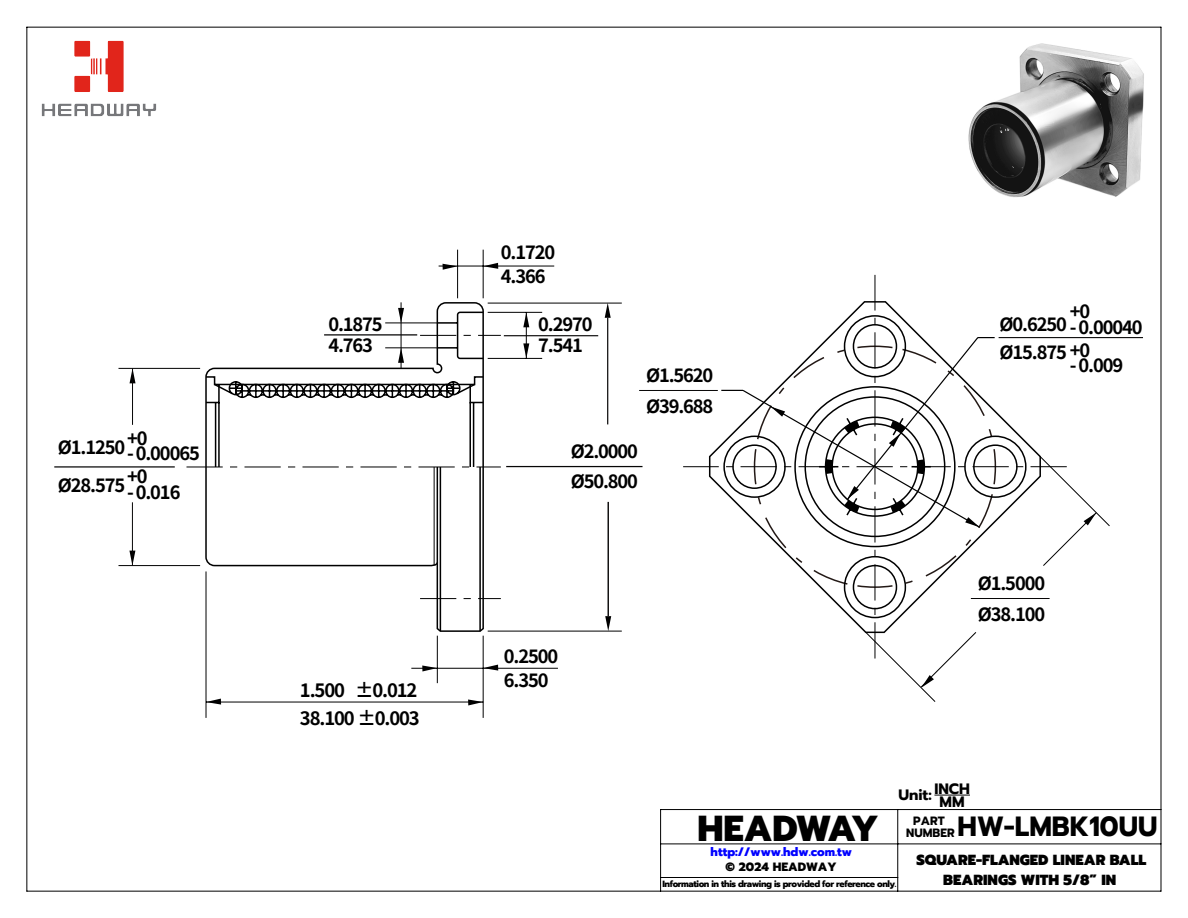
<style>
.page{position:relative;width:1188px;height:918px;background:#fff}
.page>*{position:absolute;margin:0;border:0;box-sizing:border-box;transform-origin:0 0}
.t1{font:800 36px "Prompt";letter-spacing:-.03em;color:#000}
.t2{font:700 27.75px "Prompt";color:#000}
.t3{font:700 18.45px "Taipei Sans TC Beta";letter-spacing:-.06em;color:#000}
.t4{font:700 18.3px/20.5px "Taipei Sans TC Beta";letter-spacing:-.06em;color:#000}
.t5{font:700 15px "Prompt";color:#000}
.t6{font:900 14.55px/20.2px "Prompt";color:#000;text-align:center}
.t7{font:800 12px "Prompt";color:#00f}
.t8{font:800 12px "Prompt";color:#000}
.t9{font:700 12px "Prompt";color:#000}
.t10{font:800 9px "Prompt";letter-spacing:-.045em;color:#000}
</style>
<div class="page">
<hr style="left:26px;top:27px;width:1px;height:864px;background:#000">
<hr style="left:1161px;top:27px;width:1px;height:864px;background:#000">
<hr style="left:27px;top:27px;width:1134px;height:1px;background:#000">
<hr style="left:27px;top:891px;width:1134px;height:1px;background:#000">
<hr style="left:661px;top:809px;width:500px;height:1px;background:#000">
<hr style="left:660px;top:810px;width:1px;height:81px;background:#000">
<hr style="left:661px;top:844px;width:500px;height:1px;background:#000">
<hr style="left:661px;top:877px;width:237px;height:1px;background:#000">
<svg style="left:897px;top:878px;width:1px;height:13px"></svg>
<hr style="left:897px;top:844px;width:1px;height:33px;background:#000">
<hr style="left:897px;top:810px;width:1px;height:34px;background:#000">
<img style="left:41px;top:40px;width:116px;height:77px">
<hr style="left:934px;top:795px;width:36px;height:1px;background:#000">
<img style="left:968px;top:43px;width:176px;height:154px">
<hr style="left:488px;top:303px;width:134px;height:1px;background:#000">
<hr style="left:488px;top:312px;width:54px;height:1px;background:#000">
<hr style="left:488px;top:358px;width:54px;height:1px;background:#000">
<hr style="left:488px;top:631px;width:134px;height:1px;background:#000">
<hr style="left:483px;top:250px;width:1px;height:48px;background:#000">
<hr style="left:457px;top:250px;width:1px;height:48px;background:#000">
<hr style="left:483px;top:636px;width:1px;height:82px;background:#000">
<hr style="left:206px;top:571px;width:1px;height:147px;background:#000">
<hr style="left:437px;top:636px;width:1px;height:47px;background:#000">
<hr style="left:118px;top:565px;width:82px;height:1px;background:#000">
<hr style="left:118px;top:368px;width:82px;height:1px;background:#000">
<hr style="left:206px;top:702px;width:277px;height:1px;background:#000">
<hr style="left:411px;top:668px;width:147px;height:1px;background:#000">
<hr style="left:439px;top:266px;width:115px;height:1px;background:#000">
<hr style="left:526px;top:312px;width:1px;height:46px;background:#000">
<hr style="left:401px;top:302px;width:1px;height:66px;background:#000">
<svg style="left:605px;top:303px;width:6px;height:15px"></svg>
<svg style="left:130px;top:368px;width:6px;height:15px"></svg>
<svg style="left:523px;top:312px;width:6px;height:15px"></svg>
<svg style="left:605px;top:616px;width:6px;height:15px"></svg>
<svg style="left:129px;top:551px;width:6px;height:15px"></svg>
<svg style="left:483px;top:665px;width:15px;height:6px"></svg>
<svg style="left:422px;top:666px;width:15px;height:5px"></svg>
<svg style="left:468px;top:699px;width:15px;height:6px"></svg>
<svg style="left:443px;top:264px;width:15px;height:6px"></svg>
<svg style="left:206px;top:699px;width:15px;height:6px"></svg>
<svg style="left:483px;top:263px;width:15px;height:6px"></svg>
<svg style="left:523px;top:343px;width:6px;height:15px"></svg>
<svg style="left:186px;top:308px;width:315px;height:325px"></svg>
<hr style="left:132px;top:502px;width:1px;height:64px;background:#070606">
<hr style="left:132px;top:368px;width:1px;height:57px;background:#070606">
<hr style="left:54px;top:466px;width:121px;height:2px;background:#070606">
<hr style="left:324px;top:334px;width:93px;height:2px;background:#070606">
<hr style="left:504px;top:335px;width:94px;height:1px;background:#070606">
<hr style="left:608px;top:502px;width:1px;height:114px;background:#070606">
<hr style="left:607px;top:318px;width:1px;height:106px;background:#070606">
<hr style="left:506px;top:466px;width:137px;height:1px;background:#070606">
<svg style="left:683px;top:275px;width:415px;height:413px"></svg>
<hr style="left:639px;top:390px;width:79px;height:1px;background:#070606">
<hr style="left:999px;top:337px;width:144px;height:1px;background:#070606">
<p class="t4" style="left:127px;top:428px;width:22px">+0</p>
<p class="t4" style="left:127px;top:443px;width:74px">- 0.00065</p>
<p class="t4" style="left:58px;top:437px;width:69px">Ø1.1250</p>
<p class="t4" style="left:58px;top:475px;width:91px">Ø28.575 +0</p>
<p class="t4" style="left:127px;top:482px;width:55px">- 0.016</p>
<p class="t4" style="left:501px;top:241px;width:56px;line-height:23.9px">0.1720<br>4.366</p>
<p class="t4" style="left:328px;top:315px;width:56px">0.1875<br>4.763</p>
<p class="t4" style="left:538px;top:315px;width:56px">0.2970<br>7.541</p>
<p class="t4" style="left:646px;top:366px;width:69px">Ø1.5620</p>
<p class="t4" style="left:646px;top:396px;width:69px">Ø39.688</p>
<p class="t4" style="left:571px;top:441px;width:69px">Ø2.0000</p>
<p class="t4" style="left:571px;top:472px;width:69px">Ø50.800</p>
<p class="t4" style="left:1070px;top:302px;width:22px">+0</p>
<p class="t4" style="left:1070px;top:317px;width:74px">- 0.00040</p>
<p class="t4" style="left:1000px;top:315px;width:69px">Ø0.6250</p>
<p class="t4" style="left:1070px;top:340px;width:22px">+0</p>
<p class="t4" style="left:1070px;top:356px;width:55px">- 0.009</p>
<p class="t4" style="left:1000px;top:342px;width:69px">Ø15.875</p>
<p class="t3" style="left:300px;top:680px;width:119px">1.500 ±0.012</p>
<p class="t3" style="left:300px;top:708px;width:121px">38.100 ±0.003</p>
<p class="t4" style="left:504px;top:644px;width:56px;line-height:24.5px">0.2500<br>6.350</p>
<p class="t4" style="left:978px;top:574px;width:69px">Ø1.5000</p>
<p class="t4" style="left:978px;top:604px;width:69px">Ø38.100</p>
<p class="t5" style="left:898px;top:783px;width:73px">Unit: INCH</p>
<p class="t5" style="left:940px;top:791px;width:27px">MM</p>
<h1 class="t1" style="left:697px;top:801px;width:183px">HEADWAY</h1>
<p class="t7" style="left:711px;top:843px;width:143px">http://www.hdw.com.tw</p>
<p class="t8" style="left:726px;top:858px;width:113px">© 2024 HEADWAY</p>
<p class="t10" style="left:662px;top:877px;width:235px">Information in this drawing is provided for reference only.</p>
<h2 class="t2" style="left:958px;top:806px;width:201px">HW-LMBK10UU</h2>
<p class="t6" style="left:916px;top:850px;width:231px">SQUARE-FLANGED LINEAR BALL<br>BEARINGS WITH 5/8” IN</p>
<p class="t9" style="left:913px;top:812px;width:33px">PART</p>
<p class="t9" style="left:906px;top:823px;width:50px">NUMBER</p>
</div>
